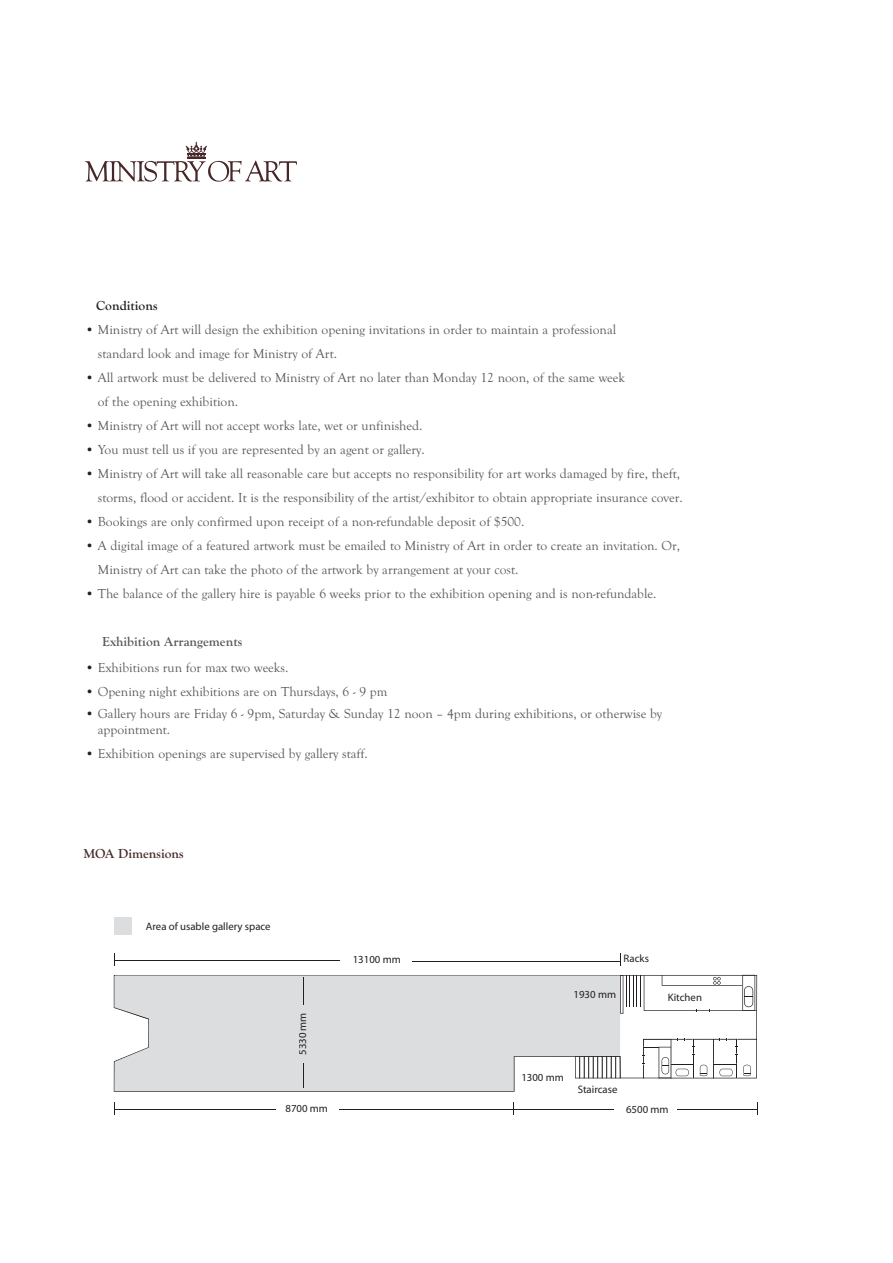
<style>
.page{position:relative;width:893px;height:1263px;background:#fff}
.page>*{position:absolute;margin:0;border:0;box-sizing:border-box;transform-origin:0 0}
.t1{font:13.5px/24px "Goudy Old Style T";color:#57585a}
.t2{font:700 13.5px "Goudy Old Style T";color:#57585a}
.t3{font:700 13.5px "Goudy Old Style T";color:#472829}
.t4{font:700 13.5px "Goudy Old Style T";color:#231f20}
.t5{font:10.8px "Myriad";color:#231f20}
.s1{color:#231f20}
.s2{font-family:"Goudy Old Style"}
</style>
<div class="page">
<svg style="left:85px;top:142px;width:212px;height:40px"></svg>
<hr style="left:412px;top:961px;width:207px;height:1px;background:#231f20">
<hr style="left:114px;top:960px;width:225px;height:1px;background:#231f20">
<svg style="left:620px;top:953px;width:1px;height:12px"></svg>
<svg style="left:513px;top:1103px;width:1px;height:12px"></svg>
<svg style="left:757px;top:1103px;width:1px;height:12px"></svg>
<hr style="left:114px;top:1109px;width:162px;height:1px;background:#231f20">
<hr style="left:339px;top:1109px;width:174px;height:1px;background:#231f20">
<hr style="left:514px;top:1109px;width:99px;height:1px;background:#231f20">
<hr style="left:677px;top:1109px;width:80px;height:1px;background:#231f20">
<svg style="left:114px;top:975px;width:643px;height:117px"></svg>
<svg style="left:620px;top:975px;width:3px;height:38px"></svg>
<hr style="left:626px;top:975px;width:1px;height:32px;background:#231f20">
<hr style="left:629px;top:975px;width:1px;height:32px;background:#231f20">
<hr style="left:633px;top:975px;width:1px;height:32px;background:#231f20">
<hr style="left:636px;top:975px;width:1px;height:32px;background:#231f20">
<hr style="left:640px;top:975px;width:1px;height:32px;background:#231f20">
<svg style="left:644px;top:975px;width:113px;height:37px"></svg>
<svg style="left:642px;top:1038px;width:115px;height:40px"></svg>
<svg style="left:114px;top:976px;width:506px;height:115px;background:#dddee0"></svg>
<hr style="left:620px;top:976px;width:1px;height:37px;background:#231f20">
<svg style="left:575px;top:1056px;width:45px;height:22px"></svg>
<div style="left:114px;top:917px;width:17px;height:17px;background:#dcdddf"></div>
<p class="t4" style="left:96px;top:297px;width:63px">Conditions</p>
<p class="t1" style="left:98px;top:317px;width:520px;text-indent:-13px"><span class="s1">•</span> Ministry of Art will design the exhibition opening invitations in order to maintain a professional standard look and image for Ministry of Art.</p>
<p class="t1" style="left:98px;top:365px;width:529px;text-indent:-13px"><span class="s1">•</span> All artwork must be delivered to Ministry of Art no later than Monday 12 noon, of the same week of the opening exhibition.</p>
<p class="t1" style="left:85px;top:413px;width:339px"><span class="s1">•</span> Ministry of Art will not accept works late, wet or unfinished.</p>
<p class="t1" style="left:85px;top:437px;width:341px"><span class="s1">•</span> You must tell us if you are represented by an agent or gallery.</p>
<p class="t1" style="left:85px;top:461px;width:599px;text-align:right"><span class="s1">•</span> Ministry of Art will take all reasonable care but accepts no responsibility for art works damaged by fire, theft, storms, flood or accident. It is the responsibility of the artist/exhibitor to obtain appropriate insurance cover.</p>
<p class="t1" style="left:85px;top:509px;width:441px"><span class="s1">•</span> Bookings are only confirmed upon receipt of a non-refundable deposit of $500.</p>
<p class="t1" style="left:98px;top:533px;width:584px;text-indent:-13px"><span class="s1">•</span> A digital image of a featured artwork must be emailed to Ministry of Art in order to create an invitation. Or,<br>Ministry of Art can take the photo of the artwork by arrangement <span class="s2">at your cost</span>.</p>
<p class="t1" style="left:85px;top:581px;width:573px"><span class="s1">•</span> The balance of the gallery hire is payable 6 weeks prior to the exhibition opening and is non-refundable.</p>
<p class="t2" style="left:102px;top:633px;width:142px">Exhibition Arrangements</p>
<p class="t1" style="left:85px;top:655px;width:205px"><span class="s1">•</span> Exhibitions run for <span class="s2">max</span> two weeks.</p>
<p class="t1" style="left:85px;top:679px;width:304px"><span class="s1">•</span> Opening night exhibitions are on Thursdays, 6 - 9 pm</p>
<p class="t1" style="left:98px;top:705px;width:566px;line-height:16.2px;text-indent:-13px"><span class="s1">•</span> Gallery hours are Friday 6 - 9pm, Saturday &amp; Sunday 12 noon – 4pm during exhibitions, or otherwise by appointment.</p>
<p class="t1" style="left:85px;top:741px;width:284px"><span class="s1">•</span> Exhibition openings are supervised by gallery staff.</p>
<p class="t3" style="left:83px;top:846px;width:102px">MOA Dimensions</p>
<p class="t5" style="left:146px;top:923px;width:126px">Area of usable gallery space</p>
<p class="t5" style="left:299px;top:1055px;width:44px;rotate:-90deg">5330 mm</p>
<p class="t5" style="left:285px;top:1104px;width:44px">8700 mm</p>
<p class="t5" style="left:353px;top:955px;width:50px">13100 mm</p>
<p class="t5" style="left:624px;top:954px;width:27px">Racks</p>
<p class="t5" style="left:573px;top:990px;width:44px">1930 mm</p>
<p class="t5" style="left:668px;top:993px;width:36px">Kitchen</p>
<p class="t5" style="left:521px;top:1073px;width:44px">1300 mm</p>
<p class="t5" style="left:578px;top:1085px;width:41px">Staircase</p>
<p class="t5" style="left:626px;top:1105px;width:44px">6500 mm</p>
</div>
